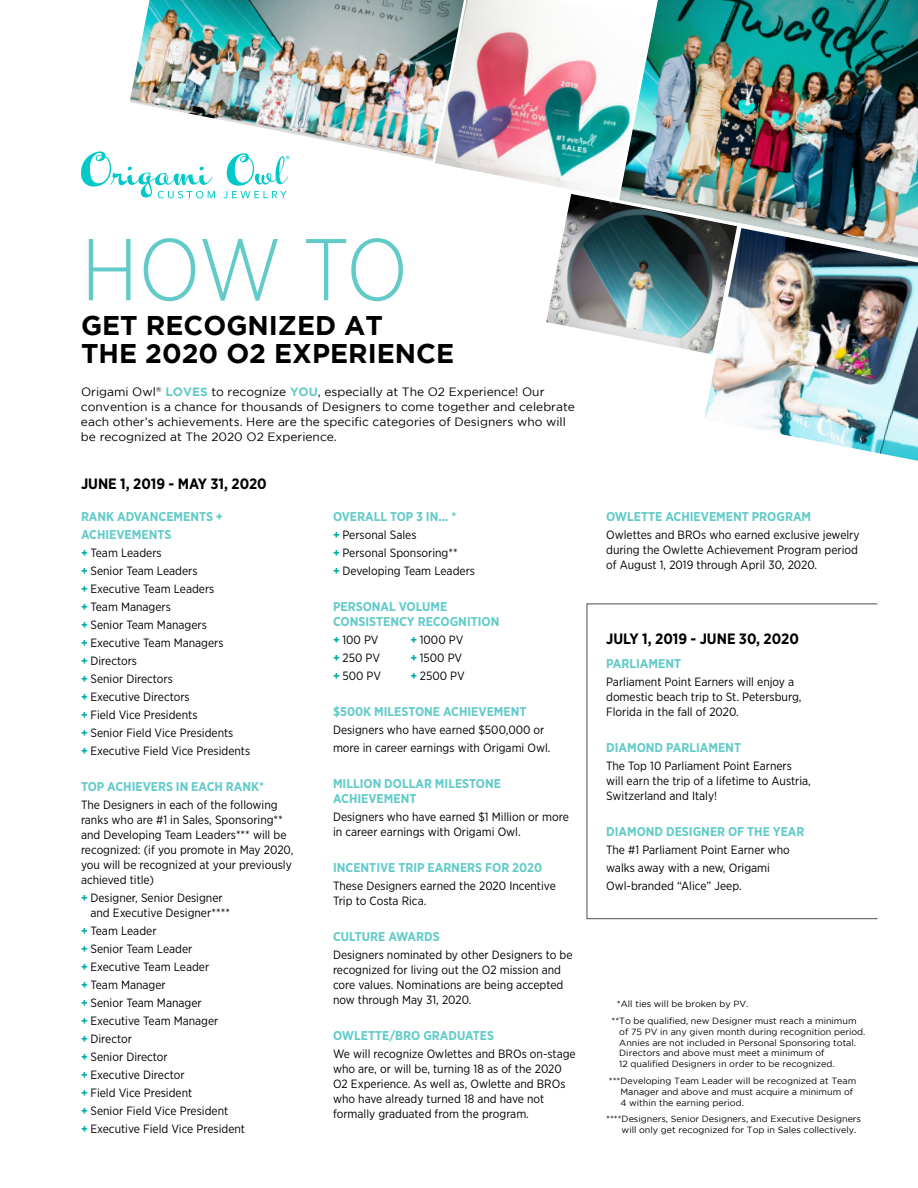
<style>
.page{position:relative;width:918px;height:1188px;background:#fff}
.page>*{position:absolute;margin:0;border:0;box-sizing:border-box;transform-origin:0 0}
.t1{font:300 87.45px "Gotham Narrow";color:#62cbc9}
.t2{font:700 27px/28.5px "Gotham";color:#000}
.t3{font:700 15px "Gotham Narrow";color:#000}
.t4{font:700 12.75px/15px "Gotham Narrow";color:#62cbc9}
.t5{font:12px/18px "Gotham Narrow";color:#000}
.t6{font:12px/15px "Gotham";color:#000}
.t7{font:9px/10.8px "Gotham";color:#000}
.s1{font-weight:700;color:#62cbc9}
.s2{font-weight:700;color:#00aea9}
</style>
<div class="page">
<svg style="left:81px;top:151px;width:207px;height:47px"></svg>
<img style="left:668px;top:0;width:250px;height:220px">
<img style="left:125px;top:0;width:305px;height:166px">
<img style="left:430px;top:0;width:238px;height:191px">
<img style="left:546px;top:191px;width:220px;height:160px">
<img style="left:696px;top:220px;width:222px;height:241px">
<h1 class="t1" style="left:81px;top:216px;width:329px">HOW TO</h1>
<h2 class="t2" style="left:81px;top:310px;width:375px">GET RECOGNIZED AT<br>THE 2020 O2 EXPERIENCE</h2>
<p class="t6" style="left:81px;top:384px;width:496px">Origami Owl<sup>®</sup> <span class="s1">LOVES</span> to recognize <span class="s1">YOU</span>, especially at The O2 Experience! Our convention is a chance for thousands of Designers to come together and celebrate each other’s achievements. Here are the specific categories of Designers who will be recognized at The 2020 O2 Experience.</p>
<p class="t3" style="left:81px;top:475px;width:187px">JUNE 1, 2019 - MAY 31, 2020</p>
<p class="t4" style="left:81px;top:508px;width:144px;line-height:18px">RANK ADVANCEMENTS +<br>ACHIEVEMENTS</p>
<p class="t5" style="left:81px;top:544px;width:171px"><span class="s2">+</span> Team Leaders<br><span class="s2">+</span> Senior Team Leaders<br><span class="s2">+</span> Executive Team Leaders<br><span class="s2">+</span> Team Managers<br><span class="s2">+</span> Senior Team Managers<br><span class="s2">+</span> Executive Team Managers<br><span class="s2">+</span> Directors<br><span class="s2">+</span> Senior Directors<br><span class="s2">+</span> Executive Directors<br><span class="s2">+</span> Field Vice Presidents<br><span class="s2">+</span> Senior Field Vice Presidents<br><span class="s2">+</span> Executive Field Vice Presidents</p>
<p class="t4" style="left:81px;top:779px;width:185px">TOP ACHIEVERS IN EACH RANK*</p>
<p class="t5" style="left:81px;top:797px;width:214px;line-height:15px">The Designers in each of the following ranks who are #1 in Sales, Sponsoring** and Developing Team Leaders*** will be recognized: (if you promote in May 2020, you will be recognized at your previously achieved title)</p>
<p class="t5" style="left:90px;top:890px;width:141px;line-height:15px;text-indent:-9px"><span class="s2">+</span> Designer, Senior Designer and Executive Designer****</p>
<p class="t5" style="left:81px;top:922px;width:166px"><span class="s2">+</span> Team Leader<br><span class="s2">+</span> Senior Team Leader<br><span class="s2">+</span> Executive Team Leader<br><span class="s2">+</span> Team Manager<br><span class="s2">+</span> Senior Team Manager<br><span class="s2">+</span> Executive Team Manager<br><span class="s2">+</span> Director<br><span class="s2">+</span> Senior Director<br><span class="s2">+</span> Executive Director<br><span class="s2">+</span> Field Vice President<br><span class="s2">+</span> Senior Field Vice President<br><span class="s2">+</span> Executive Field Vice President</p>
<p class="t4" style="left:333px;top:509px;width:125px">OVERALL TOP 3 IN... *</p>
<p class="t5" style="left:333px;top:526px;width:144px"><span class="s2">+</span> Personal Sales<br><span class="s2">+</span> Personal Sponsoring**<br><span class="s2">+</span> Developing Team Leaders</p>
<p class="t4" style="left:333px;top:599px;width:168px">PERSONAL VOLUME<br>CONSISTENCY RECOGNITION</p>
<p class="t5" style="left:333px;top:631px;width:50px"><span class="s2">+</span> 100 PV <span class="s2">+</span> 250 PV <span class="s2">+</span> 500 PV</p>
<p class="t4" style="left:333px;top:704px;width:195px">$500K MILESTONE ACHIEVEMENT</p>
<p class="t5" style="left:333px;top:721px;width:219px">Designers who have earned $500,000 or more in career earnings with Origami Owl.</p>
<p class="t4" style="left:333px;top:776px;width:169px">MILLION DOLLAR MILESTONE<br>ACHIEVEMENT</p>
<p class="t5" style="left:333px;top:809px;width:237px;line-height:15px">Designers who have earned $1 Million or more in career earnings with Origami Owl.</p>
<p class="t4" style="left:333px;top:860px;width:211px">INCENTIVE TRIP EARNERS FOR 2020</p>
<p class="t5" style="left:333px;top:878px;width:224px;line-height:15px">These Designers earned the 2020 Incentive<br>Trip to Costa Rica.</p>
<p class="t4" style="left:333px;top:929px;width:108px">CULTURE AWARDS</p>
<p class="t5" style="left:333px;top:947px;width:241px;line-height:15px">Designers nominated by other Designers to be recognized for living out the O2 mission and core values. Nominations are being accepted now through May 31, 2020.</p>
<p class="t4" style="left:333px;top:1028px;width:163px">OWLETTE/BRO GRADUATES</p>
<p class="t5" style="left:333px;top:1046px;width:244px;line-height:15px">We will recognize Owlettes and BROs on-stage who are, or will be, turning 18 as of the 2020<br>O2 Experience. As well as, Owlette and BROs who have already turned 18 and have not formally graduated from the program.</p>
<p class="t5" style="left:410px;top:631px;width:56px"><span class="s2">+</span> 1000 PV <span class="s2">+</span> 1500 PV <span class="s2">+</span> 2500 PV</p>
<p class="t4" style="left:606px;top:509px;width:207px">OWLETTE ACHIEVEMENT PROGRAM</p>
<p class="t5" style="left:606px;top:527px;width:255px;line-height:15px">Owlettes and BROs who earned exclusive jewelry during the Owlette Achievement Program period of August 1, 2019 through April 30, 2020.</p>
<p class="t3" style="left:606px;top:629px;width:194px">JULY 1, 2019 - JUNE 30, 2020</p>
<p class="t4" style="left:606px;top:656px;width:76px">PARLIAMENT</p>
<p class="t5" style="left:606px;top:674px;width:197px;line-height:15px">Parliament Point Earners will enjoy a domestic beach trip to St. Petersburg,<br>Florida in the fall of 2020.</p>
<p class="t4" style="left:606px;top:740px;width:136px">DIAMOND PARLIAMENT</p>
<p class="t5" style="left:606px;top:758px;width:206px;line-height:15px">The Top 10 Parliament Point Earners will earn the trip of a lifetime to Austria,<br>Switzerland and Italy!</p>
<p class="t4" style="left:606px;top:824px;width:200px">DIAMOND DESIGNER OF THE YEAR</p>
<p class="t5" style="left:606px;top:841px;width:185px">The #1 Parliament Point Earner who walks away with a new, Origami<br>Owl-branded “Alice” Jeep.</p>
<p class="t7" style="left:612px;top:996px;width:247px;line-height:16.8px;text-indent:5px">*All ties will be broken by PV.<br>**To be qualified, new Designer must reach a minimum</p>
<p class="t7" style="left:619px;top:1026px;width:248px">of 75 PV in any given month during recognition period.<br>Annies are not included in Personal Sponsoring total.<br>Directors and above must meet a minimum of<br>12 qualified Designers in order to be recognized.</p>
<p class="t7" style="left:620px;top:1075px;width:237px;text-indent:-12px">***Developing Team Leader will be recognized at Team<br>Manager and above and must acquire a minimum of<br>4 within the earning period.</p>
<p class="t7" style="left:622px;top:1114px;width:241px;text-indent:-15px">****Designers, Senior Designers, and Executive Designers will only get recognized for Top in Sales collectively.</p>
</div>
